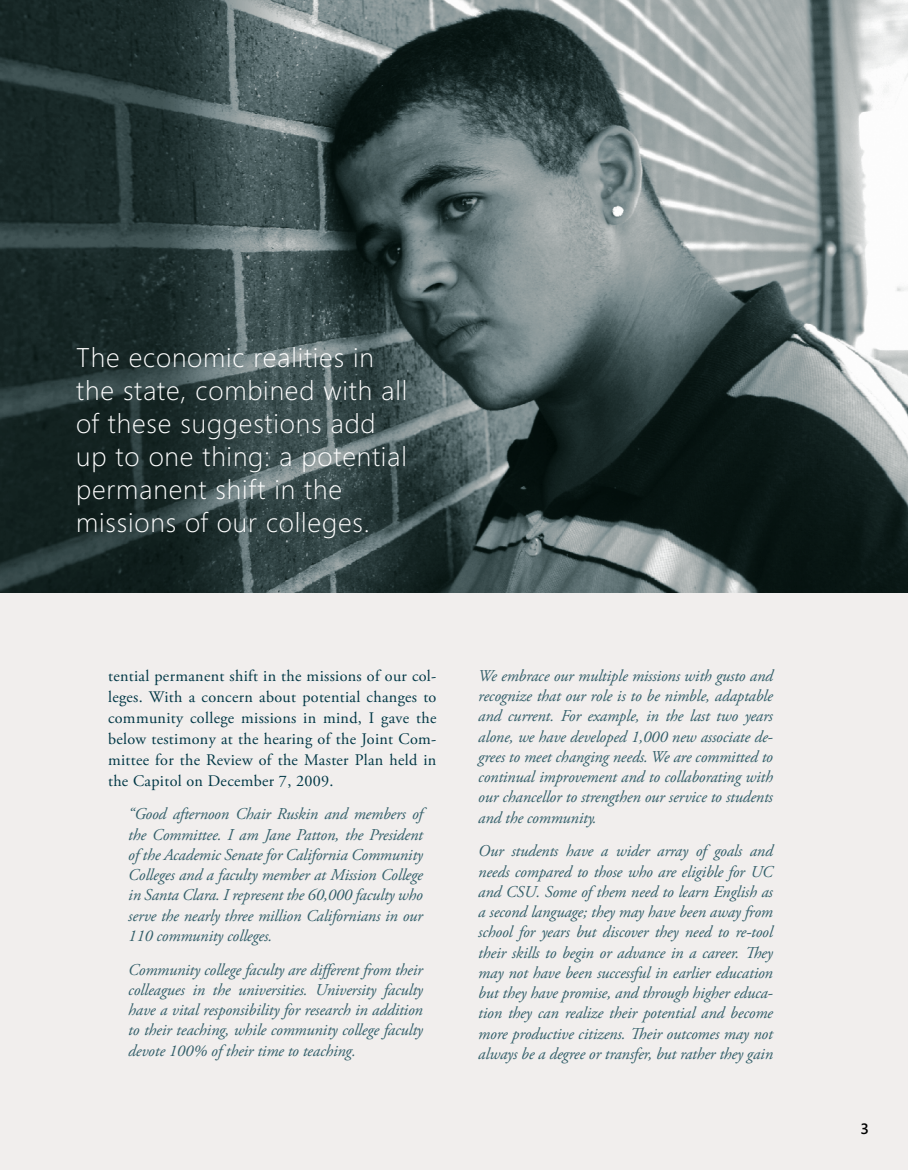
<style>
.page{position:relative;width:908px;height:1170px;background:#f1eeed}
.page>*{position:absolute;margin:0;border:0;box-sizing:border-box;transform-origin:0 0}
.t1{font:300 27px/33px "Segoe";letter-spacing:.03em;color:#fff}
.t2{font:italic 16.5px/20.2px "Adobe Garamond Pro";letter-spacing:-.01em;color:#335f6a;text-align:justify}
.t3{font:16.2px/21px "Adobe Garamond Pro";letter-spacing:.02em;color:#003745;text-align:justify}
.t4{font:600 15px "Segoe";color:#000}
</style>
<div class="page">
<img style="left:0;top:0;width:908px;height:592px">
<h1 class="t1" style="left:76px;top:340px;width:332px">The economic realities in the state, combined with all of these suggestions add up to one thing: a potential permanent shift in the missions of our colleges.</h1>
<p class="t3" style="left:108px;top:666px;width:330px">tential permanent shift in the missions of our col&shy;leges. With a concern about potential changes to community college missions in mind, I gave the below testimony at the hearing of the Joint Com&shy;mittee for the Review of the Master Plan held in the Capitol on December 7, 2009.</p>
<p class="t2" style="left:128px;top:805px;width:296px">“Good afternoon Chair Ruskin and members of the Committee. I am Jane Patton, the President of the Academic Senate for California Community Colleges and a faculty member at Mission College in Santa Clara. I represent the 60,000 faculty who serve the nearly three million Californians in our 110 community colleges.</p>
<p class="t2" style="left:128px;top:960px;width:296px">Community college faculty are different from their colleagues in the universities. University faculty have a vital responsibility for research in addition to their teaching, while community college faculty devote 100% of their time to teaching.</p>
<p class="t2" style="left:478px;top:666px;width:296px">We embrace our multiple missions with gusto and recognize that our role is to be nimble, adaptable and current. For example, in the last two years alone, we have developed 1,000 new associate de&shy;grees to meet changing needs. We are committed to continual improvement and to collaborating with our chancellor to strengthen our service to students and the community.</p>
<p class="t2" style="left:478px;top:841px;width:296px">Our students have a wider array of goals and needs compared to those who are eligible for UC and CSU. Some of them need to learn English as a second language; they may have been away from school for years but discover they need to re-tool their skills to begin or advance in a career. They may not have been successful in earlier education but they have promise, and through higher educa&shy;tion they can realize their potential and become more productive citizens. Their outcomes may not always be a degree or transfer, but rather they gain</p>
<p class="t4" style="left:860px;top:1118px;width:10px">3</p>
</div>
